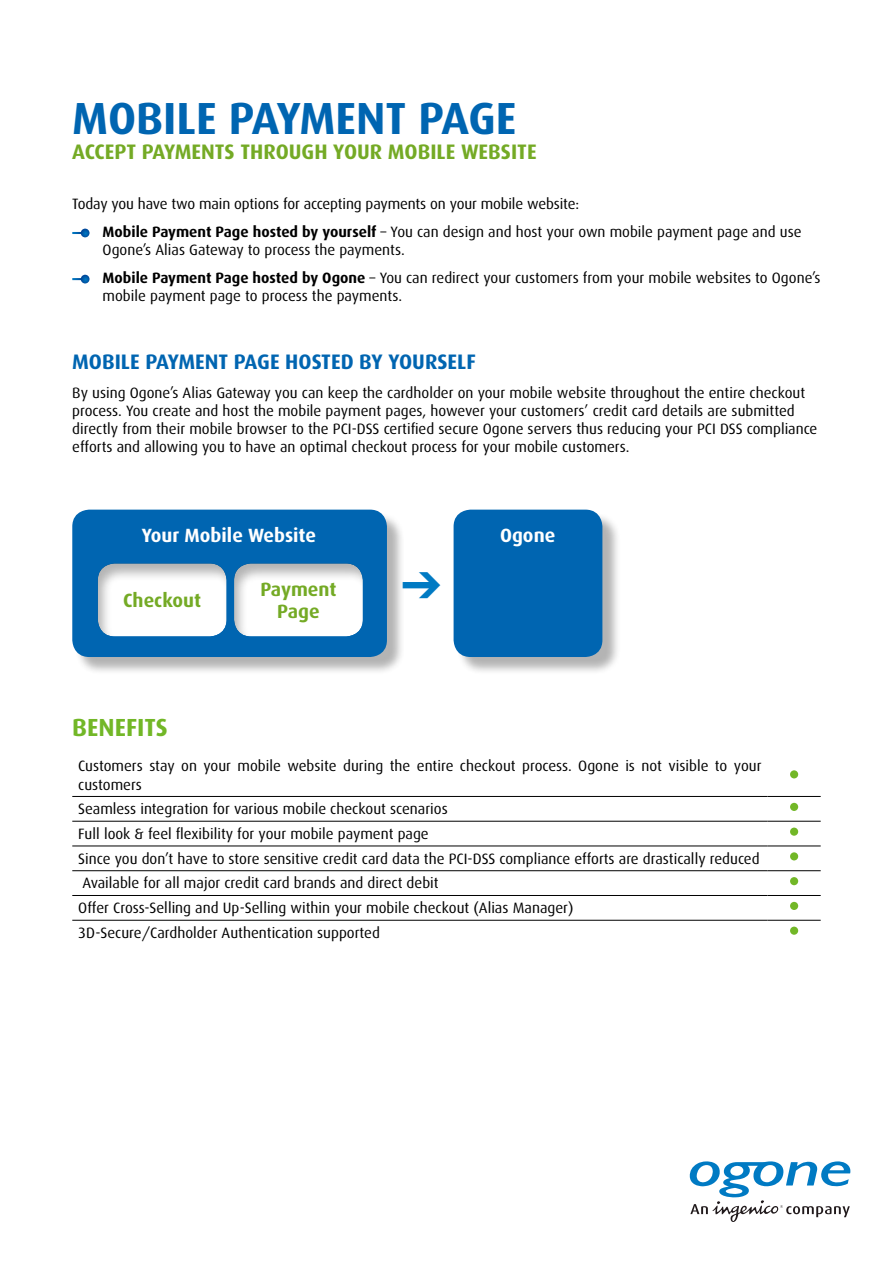
<style>
.page{position:relative;width:893px;height:1263px;background:#fff}
.page>*{position:absolute;margin:0;border:0;box-sizing:border-box;transform-origin:0 0}
.t1{font:700 45px "Dax";color:#0065b1}
.t2{font:700 24.75px "Dax";color:#72b727}
.t3{font:700 21px "Dax";color:#74aa25}
.t4{font:700 21px "Dax";color:#0065b1}
.t5{font:700 19.2px "Dax";color:#fff}
.t6{font:700 19.2px/22px "Dax";color:#74aa25;text-align:center}
.t7{font:15px/24.8px "Dax";color:#000}
.s1{font-weight:700}
</style>
<div class="page">
<svg style="left:72px;top:229px;width:18px;height:8px"></svg>
<svg style="left:72px;top:275px;width:18px;height:8px"></svg>
<svg style="left:690px;top:1161px;width:160px;height:61px"></svg>
<div style="left:75px;top:512px;width:331px;height:163px;background:#000;opacity:.3"></div>
<div style="left:72px;top:510px;width:315px;height:147px;background:#0065b1;border-radius:17px"></div>
<div style="left:456px;top:512px;width:165px;height:163px;background:#000;opacity:.3"></div>
<div style="left:454px;top:510px;width:148px;height:147px;background:#0065b1;border-radius:17px"></div>
<div style="left:96px;top:561px;width:131px;height:77px;background:#000;opacity:.3"></div>
<div style="left:233px;top:561px;width:130px;height:77px;background:#000;opacity:.3"></div>
<hr style="left:72px;top:796px;width:695px;height:1px;background:#000">
<hr style="left:767px;top:796px;width:54px;height:1px;background:#000">
<hr style="left:72px;top:821px;width:695px;height:1px;background:#000">
<hr style="left:767px;top:821px;width:54px;height:1px;background:#000">
<hr style="left:72px;top:846px;width:695px;height:1px;background:#000">
<hr style="left:767px;top:846px;width:54px;height:1px;background:#000">
<hr style="left:72px;top:870px;width:695px;height:1px;background:#000">
<hr style="left:767px;top:870px;width:54px;height:1px;background:#000">
<hr style="left:72px;top:895px;width:695px;height:1px;background:#000">
<hr style="left:767px;top:895px;width:54px;height:1px;background:#000">
<hr style="left:72px;top:920px;width:695px;height:1px;background:#000">
<hr style="left:767px;top:920px;width:54px;height:1px;background:#000">
<div style="left:790px;top:770px;width:8px;height:8px;background:#72b727;border-radius:50%"></div>
<div style="left:790px;top:803px;width:8px;height:8px;background:#72b727;border-radius:50%"></div>
<div style="left:790px;top:827px;width:8px;height:9px;background:#72b727;border-radius:50%"></div>
<div style="left:790px;top:852px;width:8px;height:8px;background:#72b727;border-radius:50%"></div>
<div style="left:790px;top:877px;width:8px;height:8px;background:#72b727;border-radius:50%"></div>
<div style="left:790px;top:902px;width:8px;height:8px;background:#72b727;border-radius:50%"></div>
<div style="left:790px;top:927px;width:8px;height:8px;background:#72b727;border-radius:50%"></div>
<svg style="left:403px;top:572px;width:3px;height:26px"></svg>
<h1 class="t1" style="left:72px;top:94px;width:446px">Mobile Payment Page</h1>
<h3 class="t3" style="left:72px;top:140px;width:466px">Accept payments through your mobile website</h3>
<p class="t7" style="left:103px;top:190px;width:700px;line-height:28px;text-indent:-30px">Today you have two main options for accepting payments on your mobile website:<br><span class="s1">Mobile Payment Page hosted by yourself</span> – You can design and host your own mobile payment page and use</p>
<p class="t7" style="left:103px;top:236px;width:720px;line-height:28px">Ogone’s Alias Gateway to process the payments.<br><span class="s1">Mobile Payment Page hosted by Ogone</span> – You can redirect your customers from your mobile websites to Ogone’s</p>
<p class="t7" style="left:103px;top:284px;width:301px">mobile payment page to process the payments.</p>
<h3 class="t4" style="left:72px;top:350px;width:405px">Mobile Payment Page Hosted by Yourself</h3>
<p class="t7" style="left:72px;top:384px;width:747px;line-height:18px">By using Ogone’s Alias Gateway you can keep the cardholder on your mobile website throughout the entire checkout process. You create and host the mobile payment pages, however your customers’ credit card details are submitted directly from their mobile browser to the PCI-DSS certified secure Ogone servers thus reducing your PCI DSS compliance efforts and allowing you to have an optimal checkout process for your mobile customers.</p>
<p class="t5" style="left:142px;top:524px;width:176px">Your Mobile Website</p>
<p class="t5" style="left:500px;top:524px;width:57px">Ogone</p>
<p class="t6" style="left:123px;top:590px;width:79px">Checkout</p>
<p class="t6" style="left:260px;top:579px;width:78px">Payment<br>Page</p>
<h2 class="t2" style="left:72px;top:713px;width:95px">BenefitS</h2>
<p class="t7" style="left:78px;top:756px;width:685px;line-height:19.5px">Customers stay on your mobile website during the entire checkout process. Ogone is not visible to your customers</p>
<p class="t7" style="left:78px;top:797px;width:683px">Seamless integration for various mobile checkout scenarios<br>Full look &amp; feel flexibility for your mobile payment page<br>Since you don’t have to store sensitive credit card data the PCI-DSS compliance efforts are drastically reduced Available for all major credit card brands and direct debit<br>Offer Cross-Selling and Up-Selling within your mobile checkout (Alias Manager)<br>3D-Secure/Cardholder Authentication supported</p>
</div>
